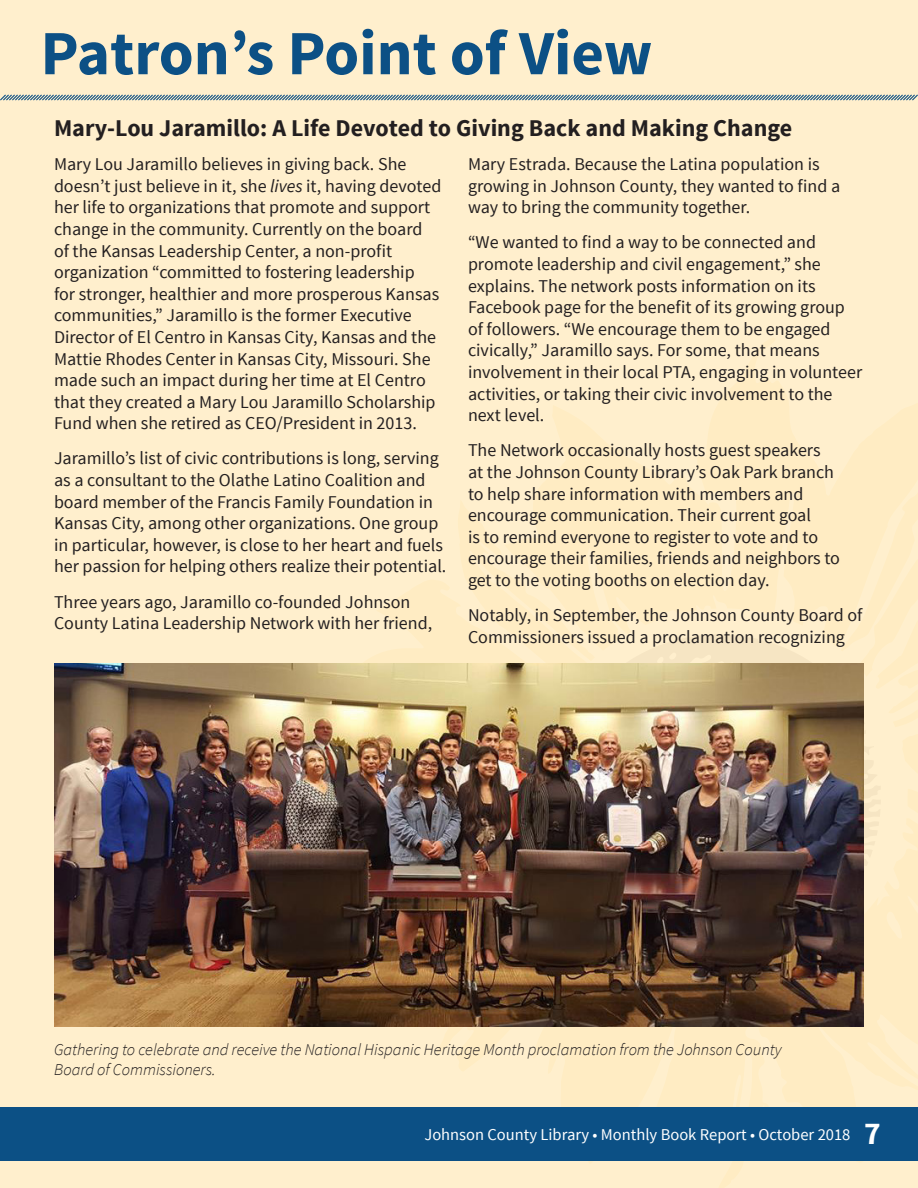
<style>
.page{position:relative;width:918px;height:1188px;background:#ffefcd}
.page>*{position:absolute;margin:0;border:0;box-sizing:border-box;transform-origin:0 0}
.t1{font:700 63px "Source Sans Pro";color:#0c5085}
.t2{font:700 24px "Source Sans Pro";color:#231f20}
.t3{font:18px/21.6px "Source Sans Pro";color:#231f20}
.t4{font:italic 300 16.5px/19.8px "Source Sans Pro";color:#231f20}
.t5{font:16.5px "Source Sans Pro";color:#fff}
.s1{font-style:italic}
.s2{font-weight:700;font-size:31.5px}
</style>
<div class="page">
<div style="left:0;top:1107px;width:918px;height:54px;background:#0c5085"></div>
<svg style="left:0;top:94px;width:918px;height:7px"></svg>
<img style="left:54px;top:664px;width:810px;height:363px">
<p class="t1" style="left:40px;top:13px;width:614px">Patron’s Point of View</p>
<p class="t2" style="left:54px;top:112px;width:740px">Mary-Lou Jaramillo: A Life Devoted to Giving Back and Making Change</p>
<p class="t3" style="left:54px;top:154px;width:389px">Mary Lou Jaramillo believes in giving back. She doesn’t just believe in it, she <span class="s1">lives</span> it, having devoted her life to organizations that promote and support change in the community. Currently on the board of the Kansas Leadership Center, a non-profit organization “committed to fostering leadership<br>for stronger, healthier and more prosperous Kansas communities,” Jaramillo is the former Executive Director of El Centro in Kansas City, Kansas and the Mattie Rhodes Center in Kansas City, Missouri. She made such an impact during her time at El Centro that they created a Mary Lou Jaramillo Scholarship Fund when she retired as CEO/President in 2013.</p>
<p class="t3" style="left:54px;top:448px;width:394px">Jaramillo’s list of civic contributions is long, serving as a consultant to the Olathe Latino Coalition and board member of the Francis Family Foundation in Kansas City, among other organizations. One group in particular, however, is close to her heart and fuels her passion for helping others realize their potential.</p>
<p class="t3" style="left:54px;top:591px;width:380px">Three years ago, Jaramillo co-founded Johnson<br>County Latina Leadership Network with her friend,</p>
<p class="t3" style="left:468px;top:154px;width:374px">Mary Estrada. Because the Latina population is growing in Johnson County, they wanted to find a way to bring the community together.</p>
<p class="t3" style="left:468px;top:232px;width:396px">“We wanted to find a way to be connected and promote leadership and civil engagement,” she explains. The network posts information on its Facebook page for the benefit of its growing group of followers. “We encourage them to be engaged civically,” Jaramillo says. For some, that means involvement in their local PTA, engaging in volunteer activities, or taking their civic involvement to the next level.</p>
<p class="t3" style="left:468px;top:440px;width:373px">The Network occasionally hosts guest speakers at the Johnson County Library’s Oak Park branch to help share information with members and encourage communication. Their current goal<br>is to remind everyone to register to vote and to encourage their families, friends and neighbors to get to the voting booths on election day.</p>
<p class="t3" style="left:468px;top:605px;width:396px">Notably, in September, the Johnson County Board of<br>Commissioners issued a proclamation recognizing</p>
<p class="t4" style="left:54px;top:1040px;width:729px">Gathering to celebrate and receive the National Hispanic Heritage Month proclamation from the Johnson County<br>Board of Commissioners.</p>
<p class="t5" style="left:424px;top:1124px;width:458px">Johnson County Library • Monthly Book Report • October 2018 <span class="s2">7</span></p>
</div>
